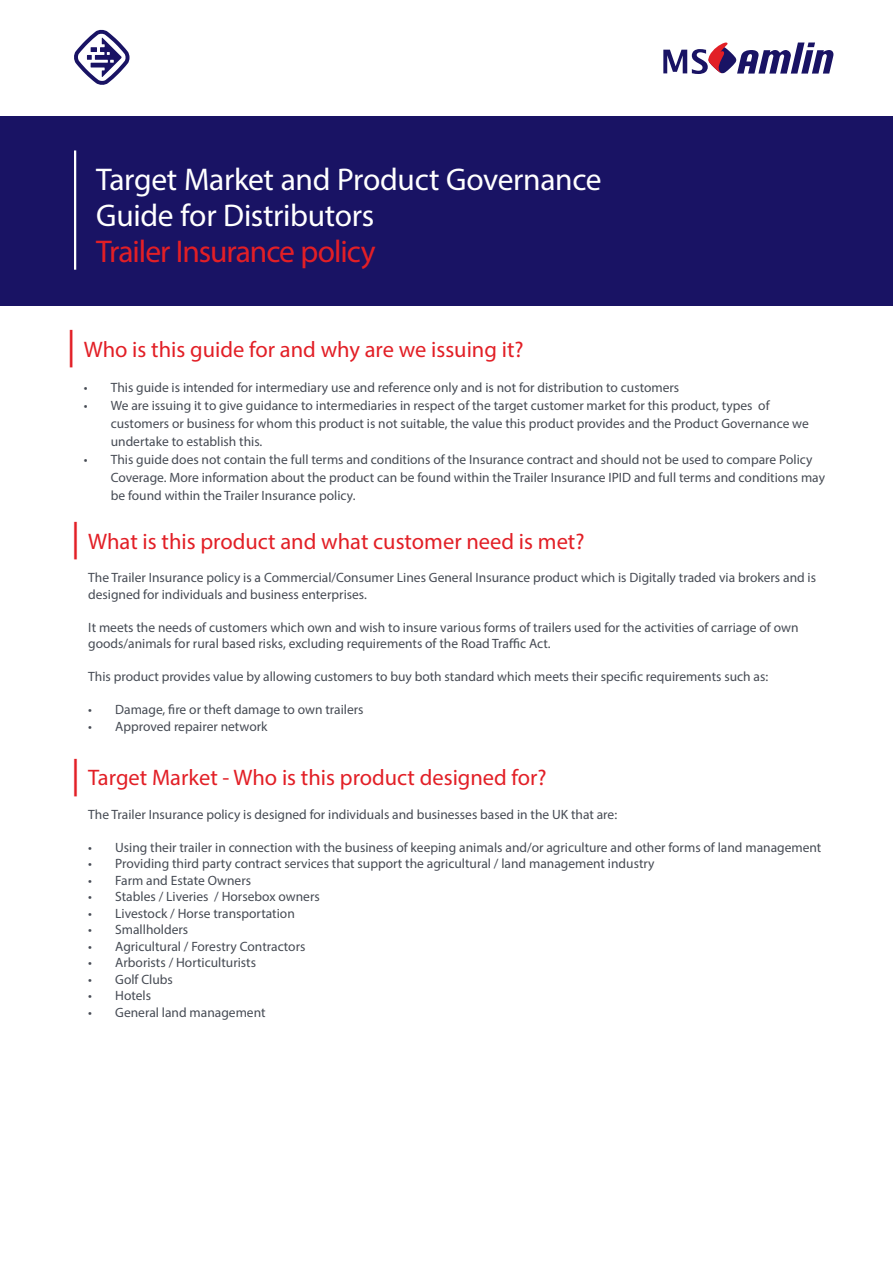
<style>
.page{position:relative;width:893px;height:1263px;background:#fff}
.page>*{position:absolute;margin:0;border:0;box-sizing:border-box;transform-origin:0 0}
.t1{font:31.5px/36px "Myriad Pro";letter-spacing:-.02em;color:#e21f26}
.t2{font:31.5px "Myriad Pro";letter-spacing:-.015em;color:#fff}
.t3{font:22.5px "Myriad Pro";color:#e21f26}
.t4{font:13.5px/18px "Myriad Pro";color:#464b54}
.s1{color:#fff}
.s2{font-size:37.5px}
</style>
<div class="page">
<div style="left:0;top:116px;width:893px;height:190px;background:#191364"></div>
<svg style="left:663px;top:42px;width:170px;height:32px"></svg>
<hr style="left:74px;top:150px;width:2px;height:120px;background:#fff">
<svg style="left:74px;top:30px;width:56px;height:55px"></svg>
<p class="t2" style="left:96px;top:160px;width:507px">Target Market and Product Governance</p>
<p class="t1" style="left:96px;top:197px;width:281px"><span class="s1">Guide for Distributors<br></span>Trailer Insurance policy</p>
<p class="t3" style="left:67px;top:335px;width:458px"><span class="s2">|</span> Who is this guide for and why are we issuing it?</p>
<p class="t4" style="left:84px;top:378px;width:597px">• This guide is intended for intermediary use and reference only and is not for distribution to customers</p>
<p class="t4" style="left:111px;top:396px;width:700px;text-indent:-27px">• We are issuing it to give guidance to intermediaries in respect of the target customer market for this product, types of customers or business for whom this product is not suitable, the value this product provides and the Product Governance we undertake to establish this.</p>
<p class="t4" style="left:111px;top:450px;width:716px;text-indent:-27px">• This guide does not contain the full terms and conditions of the Insurance contract and should not be used to compare Policy<br>Coverage. More information about the product can be found within the Trailer Insurance IPID and full terms and conditions may be found within the Trailer Insurance policy.</p>
<p class="t3" style="left:71px;top:527px;width:515px"><span class="s2">|</span> What is this product and what customer need is met?</p>
<p class="t4" style="left:88px;top:569px;width:729px;line-height:16.5px">The Trailer Insurance policy is a Commercial/Consumer Lines General Insurance product which is Digitally traded via brokers and is designed for individuals and business enterprises.</p>
<p class="t4" style="left:88px;top:619px;width:712px;line-height:16.5px">It meets the needs of customers which own and wish to insure various forms of trailers used for the activities of carriage of own goods/animals for rural based risks, excluding requirements of the Road Traffic Act.</p>
<p class="t4" style="left:88px;top:668px;width:681px">This product provides value by allowing customers to buy both standard which meets their specific requirements such as:</p>
<p class="t4" style="left:88px;top:701px;width:277px">• Damage, fire or theft damage to own trailers</p>
<p class="t4" style="left:88px;top:717px;width:181px">• Approved repairer network</p>
<p class="t3" style="left:71px;top:763px;width:477px"><span class="s2">|</span> Target Market - Who is this product designed for?</p>
<p class="t4" style="left:88px;top:805px;width:530px">The Trailer Insurance policy is designed for individuals and businesses based in the UK that are:</p>
<p class="t4" style="left:88px;top:838px;width:735px">• Using their trailer in connection with the business of keeping animals and/or agriculture and other forms of land management</p>
<p class="t4" style="left:88px;top:854px;width:568px">• Providing third party contract services that support the agricultural / land management industry</p>
<p class="t4" style="left:88px;top:871px;width:164px">• Farm and Estate Owners</p>
<p class="t4" style="left:88px;top:887px;width:233px">• Stables / Liveries / Horsebox owners</p>
<p class="t4" style="left:88px;top:904px;width:208px">• Livestock / Horse transportation</p>
<p class="t4" style="left:88px;top:920px;width:102px">• Smallholders</p>
<p class="t4" style="left:88px;top:937px;width:219px">• Agricultural / Forestry Contractors</p>
<p class="t4" style="left:88px;top:953px;width:169px">• Arborists / Horticulturists</p>
<p class="t4" style="left:88px;top:970px;width:86px">• Golf Clubs</p>
<p class="t4" style="left:88px;top:986px;width:64px">• Hotels</p>
<p class="t4" style="left:88px;top:1003px;width:179px">• General land management</p>
</div>
